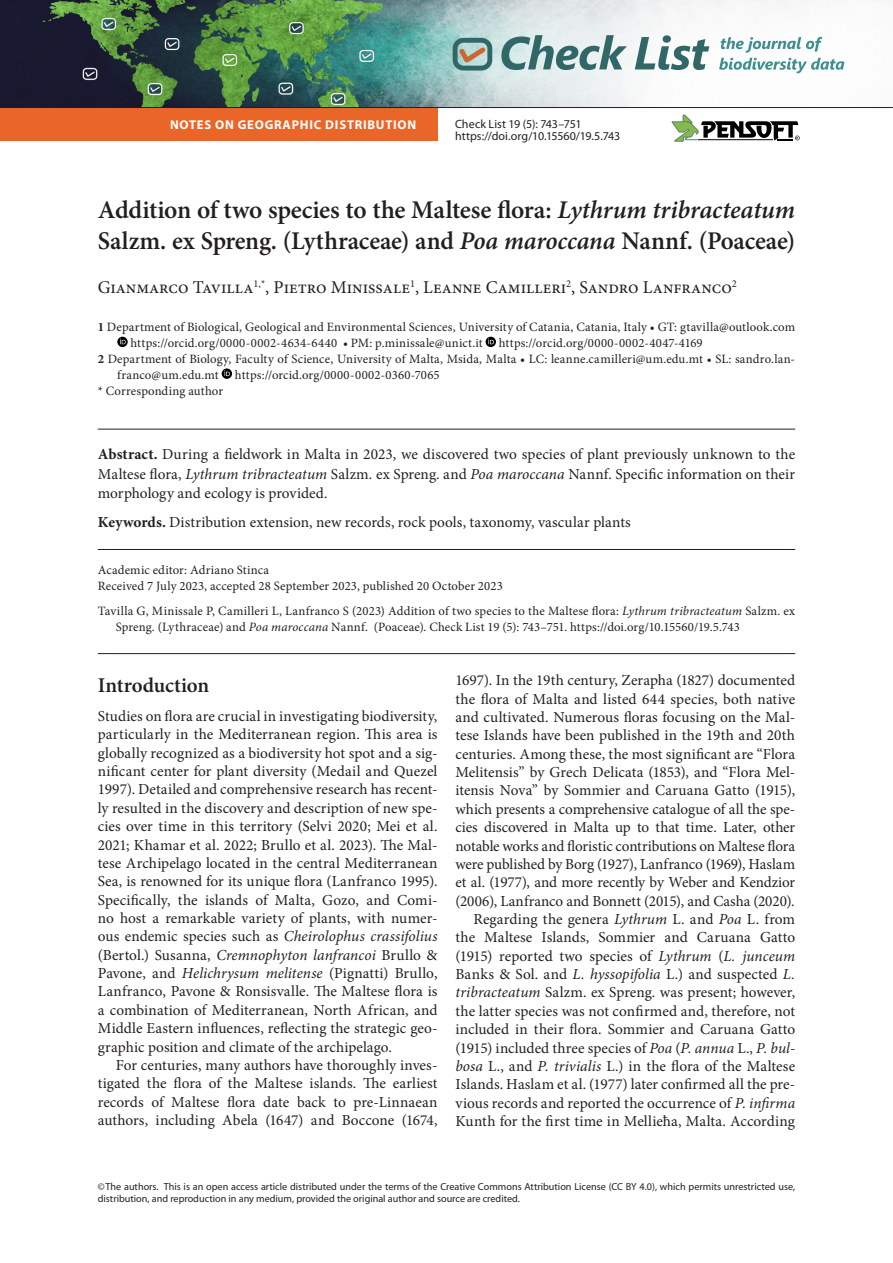
<style>
.page{position:relative;width:893px;height:1263px;background:#fff}
.page>*{position:absolute;margin:0;border:0;box-sizing:border-box;transform-origin:0 0}
.Title{font:600 25.5px/30.6px "Minion Pro";letter-spacing:-.01em;color:#231f20}
.Sect_head{font:600 21px "Minion Pro";letter-spacing:-.01em;color:#231f20}
.Authors{font:18px "Minion Pro";color:#231f20}
.Para_first{font:15.3px/18.3px "Minion Pro";letter-spacing:-.005em;color:#231f20;text-align:justify}
.Abstract{font:15.3px/19.5px "Minion Pro";color:#231f20;text-align:justify}
.Keywords{font:15.3px "Minion Pro";color:#231f20}
.Affiliations{font:12.75px/15.9px "Minion Pro";letter-spacing:.015em;color:#231f20}
.Citation{font:12.75px/15.9px "Minion Pro";letter-spacing:.005em;color:#231f20}
.AE_pub_data{font:12.75px "Minion Pro";letter-spacing:.01em;color:#231f20}
.t1{font:700 12.75px "Myriad Pro";letter-spacing:.06em;color:#fff}
.slug{font:12px/12.8px "Myriad Pro";color:#231f20}
.Copyright{font:10.2px/12.3px "Myriad Pro";color:#231f20}
.s1{font-style:italic}
.s2{font-weight:700}
</style>
<div class="page">
<div style="left:0;top:108px;width:438px;height:32px;background:#e96628"></div>
<img style="left:0;top:0;width:893px;height:107px">
<svg style="left:453px;top:38px;width:39px;height:33px"></svg>
<svg style="left:501px;top:35px;width:126px;height:35px;background:#98b5b5"></svg>
<svg style="left:635px;top:35px;width:74px;height:35px"></svg>
<svg style="left:719px;top:37px;width:125px;height:36px"></svg>
<svg style="left:672px;top:115px;width:128px;height:27px"></svg>
<hr style="left:98px;top:429px;width:697px;height:1px;background:#231f20">
<hr style="left:98px;top:549px;width:697px;height:1px;background:#231f20">
<hr style="left:98px;top:653px;width:697px;height:1px;background:#231f20">
<svg style="left:117px;top:337px;width:11px;height:10px"></svg>
<svg style="left:486px;top:337px;width:10px;height:10px"></svg>
<svg style="left:222px;top:368px;width:10px;height:11px"></svg>
<hr style="left:0;top:107px;width:893px;height:1px;background:#231f20">
<p class="t1" style="left:170px;top:116px;width:248px">NOTES ON GEOGRAPHIC DISTRIBUTION</p>
<p class="slug" style="left:455px;top:117px;width:167px">Check List 19 (5): 743–751 https://doi.org/10.15560/19.5.743</p>
<p class="Title" style="left:98px;top:194px;width:699px">Addition of two species to the Maltese flora: <span class="s1">Lythrum tribracteatum<br></span>Salzm. ex Spreng. (Lythraceae) and <span class="s1">Poa maroccana</span> Nannf. (Poaceae)</p>
<p class="Authors" style="left:98px;top:275px;width:641px">Gianmarco Tavilla<sup>1,*</sup>, Pietro Minissale<sup>1</sup>, Leanne Camilleri<sup>2</sup>, Sandro Lanfranco<sup>2</sup></p>
<p class="Affiliations" style="left:131px;top:319px;width:666px;text-indent:-33px"><span class="s2">1</span> Department of Biological, Geological and Environmental Sciences, University of Catania, Catania, Italy • GT: gtavilla@outlook.com https://orcid.org/0000-0002-4634-6440 • PM: p.minissale@unict.it</p>
<p class="Affiliations" style="left:499px;top:335px;width:205px">https://orcid.org/0000-0002-4047-4169</p>
<p class="Affiliations" style="left:117px;top:351px;width:679px;text-indent:-19px"><span class="s2">2</span> Department of Biology, Faculty of Science, University of Malta, Msida, Malta • LC: leanne.camilleri@um.edu.mt • SL: sandro.lan&shy;franco@um.edu.mt</p>
<p class="Affiliations" style="left:235px;top:367px;width:206px">https://orcid.org/0000-0002-0360-7065</p>
<p class="Affiliations" style="left:98px;top:383px;width:127px">* Corresponding author</p>
<p class="Abstract" style="left:98px;top:445px;width:699px"><span class="s2">Abstract.</span> During a fieldwork in Malta in 2023, we discovered two species of plant previously unknown to the Maltese flora, <span class="s1">Lythrum tribracteatum</span> Salzm. ex Spreng. and <span class="s1">Poa maroccana</span> Nannf. Specific information on their morphology and ecology is provided.</p>
<p class="Keywords" style="left:98px;top:512px;width:535px"><span class="s2">Keywords.</span> Distribution extension, new records, rock pools, taxonomy, vascular plants</p>
<p class="AE_pub_data" style="left:98px;top:562px;width:173px">Academic editor: Adriano Stinca</p>
<p class="AE_pub_data" style="left:98px;top:577px;width:407px">Received 7 July 2023, accepted 28 September 2023, published 20 October 2023</p>
<p class="Citation" style="left:116px;top:603px;width:681px;text-indent:-18px">Tavilla G, Minissale P, Camilleri L, Lanfranco S (2023) Addition of two species to the Maltese flora: <span class="s1">Lythrum tribracteatum</span> Salzm. ex<br>Spreng. (Lythraceae) and <span class="s1">Poa maroccana</span> Nannf. (Poaceae). Check List 19 (5): 743–751. https://doi.org/10.15560/19.5.743</p>
<p class="Sect_head" style="left:98px;top:671px;width:113px">Introduction</p>
<p class="Para_first" style="left:98px;top:707px;width:341px">Studies on flora are crucial in investigating biodiversity, particularly in the Mediterranean region. This area is globally recognized as a biodiversity hot spot and a sig&shy;nificant center for plant diversity (Medail and Quezel 1997). Detailed and comprehensive research has recent&shy;ly resulted in the discovery and description of new spe&shy;cies over time in this territory (Selvi 2020; Mei et al.<br>2021; Khamar et al. 2022; Brullo et al. 2023). The Mal&shy;tese Archipelago located in the central Mediterranean Sea, is renowned for its unique flora (Lanfranco 1995).<br>Specifically, the islands of Malta, Gozo, and Comi&shy;no host a remarkable variety of plants, with numer&shy;ous endemic species such as <span class="s1">Cheirolophus crassifolius </span>(Bertol.) Susanna, <span class="s1">Cremnophyton lanfrancoi</span> Brullo &amp; Pavone, and <span class="s1">Helichrysum melitense</span> (Pignatti) Brullo, Lanfranco, Pavone &amp; Ronsisvalle. The Maltese flora is a combination of Mediterranean, North African, and Middle Eastern influences, reflecting the strategic geo&shy;graphic position and climate of the archipelago.</p>
<p class="Para_first" style="left:98px;top:1056px;width:341px;text-indent:18px">For centuries, many authors have thoroughly inves&shy;tigated the flora of the Maltese islands. The earliest records of Maltese flora date back to pre-Linnaean authors, including Abela (1647) and Boccone (1674,</p>
<p class="Para_first" style="left:455px;top:671px;width:341px">1697). In the 19th century, Zerapha (1827) documented the flora of Malta and listed 644 species, both native and cultivated. Numerous floras focusing on the Mal&shy;tese Islands have been published in the 19th and 20th centuries. Among these, the most significant are “Flora Melitensis” by Grech Delicata (1853), and “Flora Mel&shy;itensis Nova” by Sommier and Caruana Gatto (1915), which presents a comprehensive catalogue of all the spe&shy;cies discovered in Malta up to that time. Later, other notable works and floristic contributions on Maltese flora were published by Borg (1927), Lanfranco (1969), Haslam et al. (1977), and more recently by Weber and Kendzior (2006), Lanfranco and Bonnett (2015), and Casha (2020).</p>
<p class="Para_first" style="left:455px;top:910px;width:341px;text-indent:18px">Regarding the genera <span class="s1">Lythrum</span> L. and <span class="s1">Poa</span> L. from the Maltese Islands, Sommier and Caruana Gatto (1915) reported two species of <span class="s1">Lythrum</span> (<span class="s1">L. junceum </span>Banks &amp; Sol. and <span class="s1">L. hyssopifolia</span> L.) and suspected <span class="s1">L. tribracteatum</span> Salzm. ex Spreng. was present; however, the latter species was not confirmed and, therefore, not included in their flora. Sommier and Caruana Gatto (1915) included three species of <span class="s1">Poa</span> (<span class="s1">P. annua</span> L., <span class="s1">P. bul&shy;bosa</span> L., and <span class="s1">P. trivialis</span> L.) in the flora of the Maltese Islands. Haslam et al. (1977) later confirmed all the pre&shy;vious records and reported the occurrence of <span class="s1">P. infirma </span>Kunth for the first time in Mellieħa, Malta. According</p>
<p class="Copyright" style="left:98px;top:1180px;width:699px">©The authors. This is an open access article distributed under the terms of the Creative Commons Attribution License (CC BY 4.0), which permits unrestricted use, distribution, and reproduction in any medium, provided the original author and source are credited.</p>
</div>
